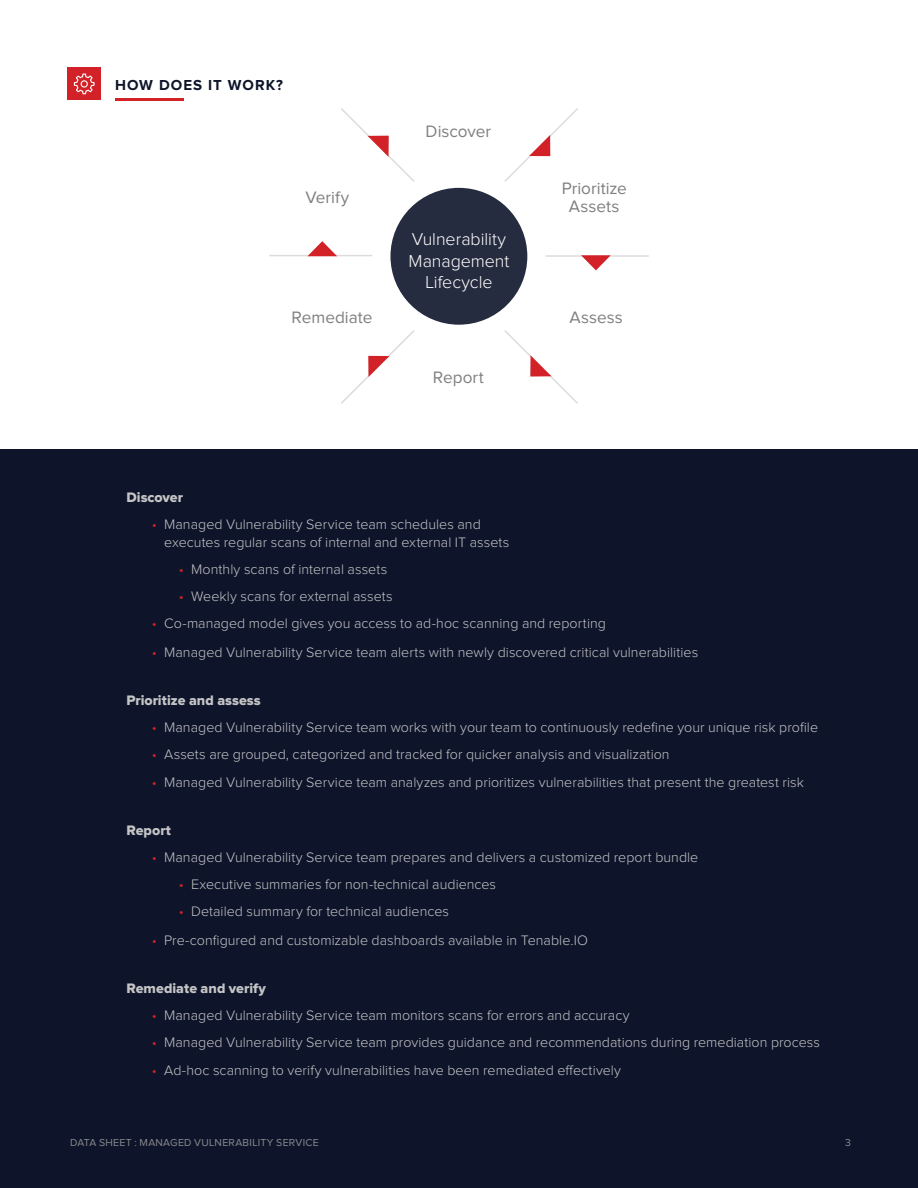
<style>
.page{position:relative;width:918px;height:1188px;background:#fff}
.page>*{position:absolute;margin:0;border:0;box-sizing:border-box;transform-origin:0 0}
.t1{font:300 17.85px "Proxima Nova";letter-spacing:-.005em;color:#fff}
.t2{font:17.1px/18.5px "Proxima Nova";color:#808080;text-align:center}
.Small_Headers{font:700 15px "Proxima Nova";letter-spacing:.07em;color:#0e152b}
.Proxima_Body{font:300 14.25px/18px "Proxima Nova";letter-spacing:.005em;color:#c5c5c6}
.Proxima_Body-2{font:14.25px "Proxima Nova Extrabld";color:#c5c5c6}
.t3{font:10.5px "Proxima Nova";letter-spacing:.025em;color:#8a8a8d}
.s1{color:#d22127}
</style>
<div class="page">
<div style="left:0;top:449px;width:918px;height:739px;background:#0e152b"></div>
<div style="left:390px;top:188px;width:137px;height:137px;background:#262c40;border-radius:50%"></div>
<hr style="left:115px;top:98px;width:68px;height:2px;background:#d22127">
<div style="left:68px;top:68px;width:33px;height:32px;background:#d22127"></div>
<svg style="left:73px;top:73px;width:22px;height:22px"></svg>
<svg style="left:546px;top:255px;width:103px;height:16px"></svg>
<svg style="left:269px;top:241px;width:104px;height:16px"></svg>
<svg style="left:341px;top:108px;width:73px;height:74px"></svg>
<svg style="left:504px;top:108px;width:74px;height:74px"></svg>
<svg style="left:504px;top:330px;width:74px;height:74px"></svg>
<svg style="left:341px;top:330px;width:73px;height:74px"></svg>
<p class="Small_Headers" style="left:115px;top:76px;width:170px">HOW DOES IT WORK?</p>
<p class="t2" style="left:426px;top:123px;width:67px">Discover</p>
<p class="t2" style="left:305px;top:188px;width:45px">Verify</p>
<p class="t1" style="left:412px;top:229px;width:96px">Vulnerability</p>
<p class="t1" style="left:409px;top:251px;width:102px">Management</p>
<p class="t1" style="left:425px;top:272px;width:69px">Lifecycle</p>
<p class="t2" style="left:562px;top:179px;width:67px">Prioritize<br>Assets</p>
<p class="t2" style="left:292px;top:308px;width:82px">Remediate</p>
<p class="t2" style="left:570px;top:308px;width:55px">Assess</p>
<p class="t2" style="left:433px;top:368px;width:52px">Report</p>
<p class="Proxima_Body-2" style="left:126px;top:489px;width:58px">Discover</p>
<p class="Proxima_Body" style="left:164px;top:516px;width:347px;text-indent:-12px"><span class="s1">•</span> Managed Vulnerability Service team schedules and executes regular scans of internal and external IT assets</p>
<p class="Proxima_Body" style="left:179px;top:561px;width:210px"><span class="s1">•</span> Monthly scans of internal assets</p>
<p class="Proxima_Body" style="left:179px;top:588px;width:215px"><span class="s1">•</span> Weekly scans for external assets</p>
<p class="Proxima_Body" style="left:152px;top:615px;width:456px"><span class="s1">•</span> Co-managed model gives you access to ad-hoc scanning and reporting</p>
<p class="Proxima_Body" style="left:152px;top:643px;width:548px"><span class="s1">•</span> Managed Vulnerability Service team alerts with newly discovered critical vulnerabilities</p>
<p class="Proxima_Body-2" style="left:126px;top:692px;width:136px">Prioritize and assess</p>
<p class="Proxima_Body" style="left:152px;top:718px;width:668px"><span class="s1">•</span> Managed Vulnerability Service team works with your team to continuously redefine your unique risk profile</p>
<p class="Proxima_Body" style="left:152px;top:745px;width:519px"><span class="s1">•</span> Assets are grouped, categorized and tracked for quicker analysis and visualization</p>
<p class="Proxima_Body" style="left:152px;top:774px;width:654px"><span class="s1">•</span> Managed Vulnerability Service team analyzes and prioritizes vulnerabilities that present the greatest risk</p>
<p class="Proxima_Body-2" style="left:126px;top:822px;width:46px">Report</p>
<p class="Proxima_Body" style="left:152px;top:849px;width:548px"><span class="s1">•</span> Managed Vulnerability Service team prepares and delivers a customized report bundle</p>
<p class="Proxima_Body" style="left:179px;top:876px;width:319px"><span class="s1">•</span> Executive summaries for non-technical audiences</p>
<p class="Proxima_Body" style="left:179px;top:903px;width:272px"><span class="s1">•</span> Detailed summary for technical audiences</p>
<p class="Proxima_Body" style="left:152px;top:931px;width:438px"><span class="s1">•</span> Pre-configured and customizable dashboards available in Tenable.IO</p>
<p class="Proxima_Body-2" style="left:126px;top:980px;width:141px">Remediate and verify</p>
<p class="Proxima_Body" style="left:152px;top:1006px;width:479px"><span class="s1">•</span> Managed Vulnerability Service team monitors scans for errors and accuracy</p>
<p class="Proxima_Body" style="left:152px;top:1033px;width:670px"><span class="s1">•</span> Managed Vulnerability Service team provides guidance and recommendations during remediation process</p>
<p class="Proxima_Body" style="left:152px;top:1062px;width:471px"><span class="s1">•</span> Ad-hoc scanning to verify vulnerabilities have been remediated effectively</p>
<p class="t3" style="left:70px;top:1136px;width:250px">DATA SHEET : MANAGED VULNERABILITY SERVICE</p>
<p class="t3" style="left:845px;top:1136px;width:7px">3</p>
</div>
